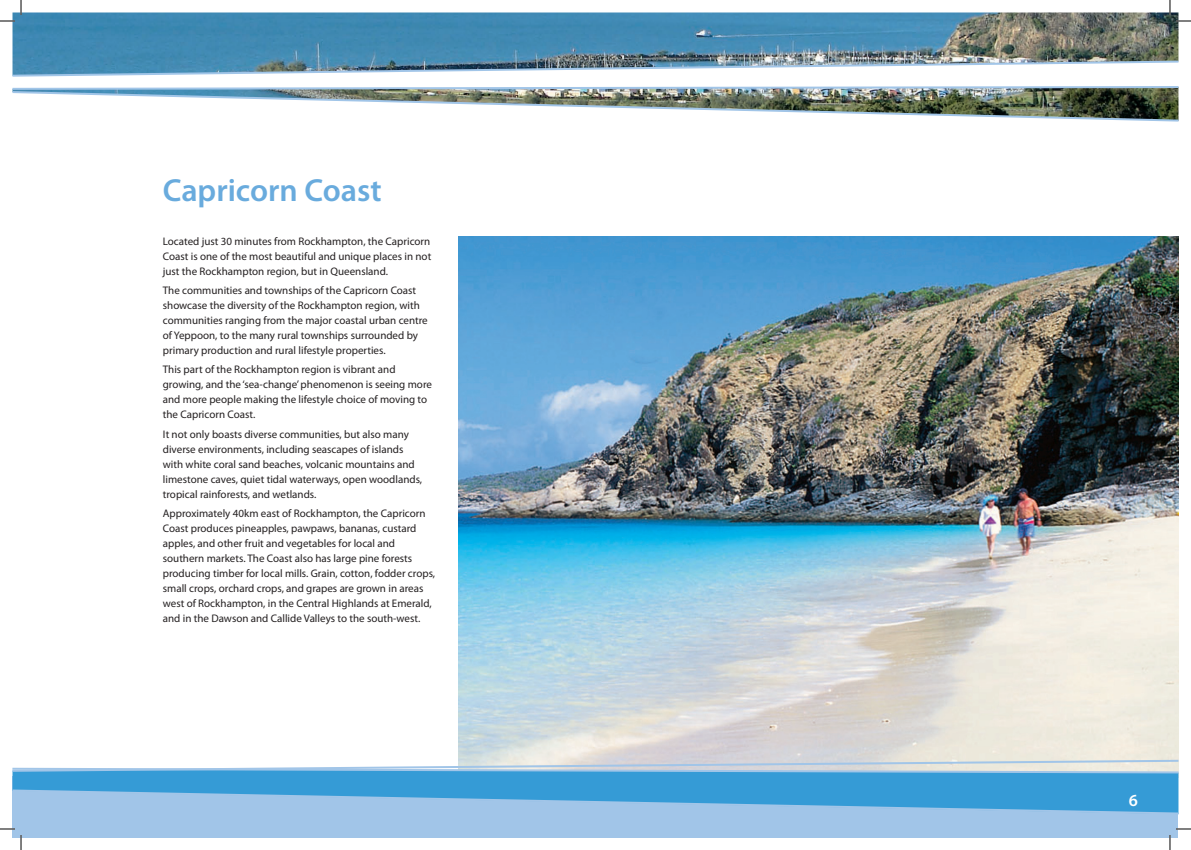
<style>
.page{position:relative;width:1191px;height:850px;background:#fff}
.page>*{position:absolute;margin:0;border:0;box-sizing:border-box;transform-origin:0 0}
.Y_Head{font:600 32px "Myriad Pro";color:#69abdd}
.t1{font:600 17px "Myriad Pro";color:#fff}
.Body_txt{font:11px/15px "Myriad Pro";color:#231f20}
</style>
<div class="page">
<img style="left:458px;top:236px;width:720px;height:523px">
<div style="left:12px;top:776px;width:1166px;height:61px;background:#a1c5e8"></div>
<img style="left:12px;top:12px;width:1166px;height:48px">
<div style="left:12px;top:774px;width:1166px;height:14px;background:#359bd6"></div>
<img style="left:12px;top:60px;width:1166px;height:17px">
<svg style="left:12px;top:759px;width:1166px;height:15px"></svg>
<svg style="left:12px;top:788px;width:1166px;height:25px"></svg>
<img style="left:12px;top:86px;width:1166px;height:36px">
<svg style="left:0;top:0;width:22px;height:22px"></svg>
<svg style="left:0;top:828px;width:22px;height:22px"></svg>
<svg style="left:1168px;top:0;width:22px;height:22px"></svg>
<svg style="left:1168px;top:828px;width:22px;height:22px"></svg>
<p class="Y_Head" style="left:163px;top:170px;width:220px">Capricorn Coast</p>
<p class="Body_txt" style="left:163px;top:233px;width:270px;text-align:justify">Located just 30 minutes from Rockhampton, the Capricorn Coast is one of the most beautiful and unique places in not just the Rockhampton region, but in Queensland.</p>
<p class="Body_txt" style="left:163px;top:283px;width:266px">The communities and townships of the Capricorn Coast showcase the diversity of the Rockhampton region, with communities ranging from the major coastal urban centre of Yeppoon, to the many rural townships surrounded by primary production and rural lifestyle properties.</p>
<p class="Body_txt" style="left:163px;top:362px;width:270px">This part of the Rockhampton region is vibrant and growing, and the ‘sea-change’ phenomenon is seeing more and more people making the lifestyle choice of moving to the Capricorn Coast.</p>
<p class="Body_txt" style="left:163px;top:426px;width:261px">It not only boasts diverse communities, but also many diverse environments, including seascapes of islands with white coral sand beaches, volcanic mountains and limestone caves, quiet tidal waterways, open woodlands, tropical rainforests, and wetlands.</p>
<p class="Body_txt" style="left:163px;top:505px;width:274px">Approximately 40km east of Rockhampton, the Capricorn Coast produces pineapples, pawpaws, bananas, custard apples, and other fruit and vegetables for local and southern markets. The Coast also has large pine forests producing timber for local mills. Grain, cotton, fodder crops, small crops, orchard crops, and grapes are grown in areas west of Rockhampton, in the Central Highlands at Emerald, and in the Dawson and Callide Valleys to the south-west.</p>
<h2 class="t1" style="left:1128px;top:790px;width:11px">6</h2>
</div>
